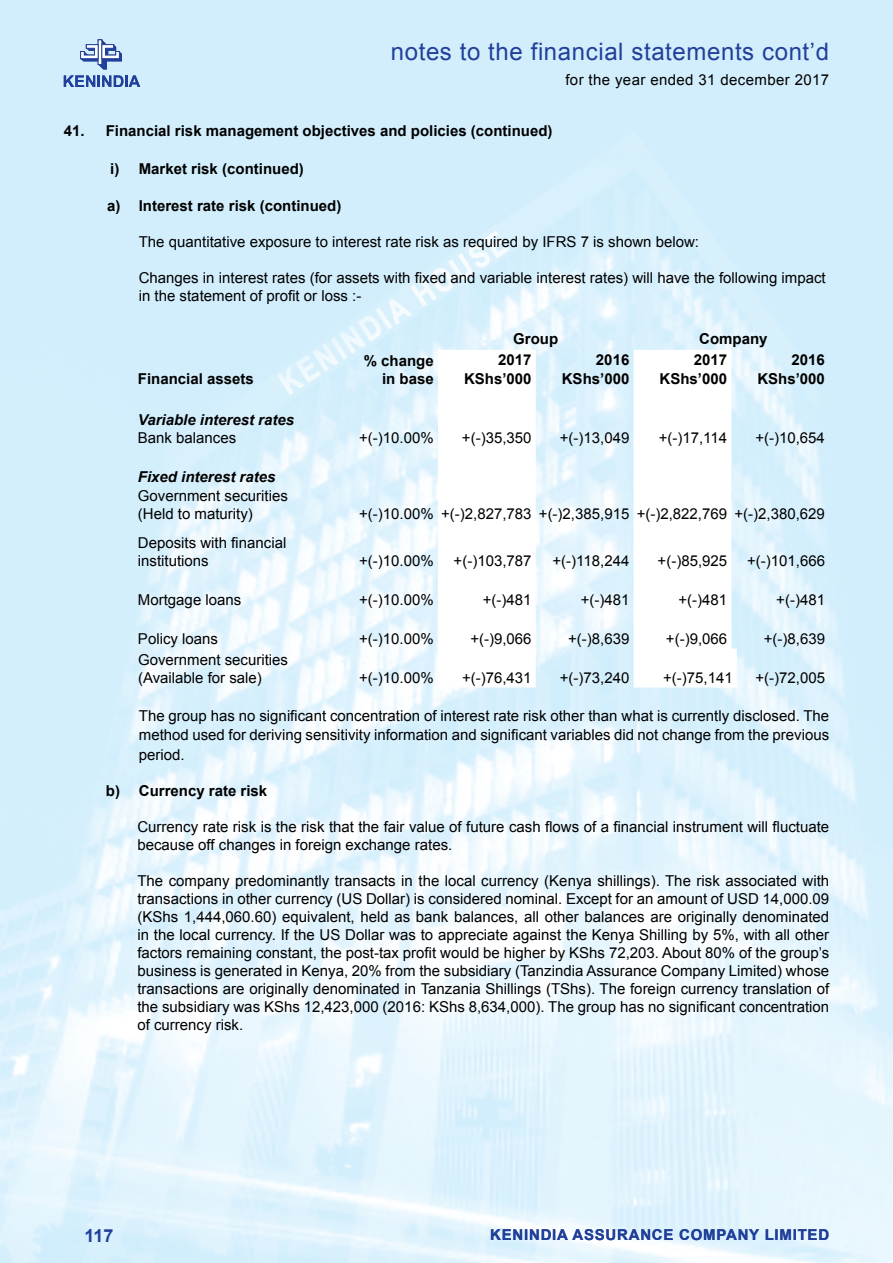
<style>
.page{position:relative;width:893px;height:1263px;background:#fff}
.page>*{position:absolute;margin:0;border:0;box-sizing:border-box;transform-origin:0 0}
.t1{font:24px "Arial";letter-spacing:.025em;color:#21409a}
.t2{font:700 18px "Arial";color:#21409a}
.t3{font:15px/18px "Arial";color:#000}
.t4{font:700 15px/18px "Arial";color:#000;text-align:right}
.t5{font:italic 700 15px "Arial";color:#000}
.t6{font:700 15px "Arial";letter-spacing:.05em;color:#21409a}
.t7{font:15px "Arial";letter-spacing:.025em;color:#000}
</style>
<div class="page">
<img style="left:0;top:0;width:893px;height:1263px">
<svg style="left:80px;top:40px;width:42px;height:29px"></svg>
<svg style="left:64px;top:75px;width:76px;height:12px"></svg>
<svg style="left:438px;top:350px;width:299px;height:337px"></svg>
<h1 class="t1" style="left:391px;top:36px;width:440px">notes to the financial statements cont’d</h1>
<p class="t7" style="left:565px;top:70px;width:265px">for the year ended 31 december 2017</p>
<p class="t4" style="left:64px;top:123px;width:490px">41. Financial risk management objectives and policies (continued)</p>
<p class="t4" style="left:110px;top:160px;width:195px">i) Market risk (continued)</p>
<p class="t4" style="left:107px;top:198px;width:236px">a) Interest rate risk (continued)</p>
<p class="t3" style="left:139px;top:233px;width:562px">The quantitative exposure to interest rate risk as required by IFRS 7 is shown below:</p>
<p class="t3" style="left:139px;top:269px;width:688px">Changes in interest rates (for assets with fixed and variable interest rates) will have the following impact in the statement of profit or loss :-</p>
<p class="t4" style="left:513px;top:330px;width:46px">Group</p>
<p class="t4" style="left:699px;top:330px;width:70px">Company</p>
<p class="t4" style="left:364px;top:353px;width:72px">% change in base</p>
<p class="t4" style="left:498px;top:351px;width:35px">2017</p>
<p class="t4" style="left:596px;top:351px;width:35px">2016</p>
<p class="t4" style="left:694px;top:351px;width:35px">2017</p>
<p class="t4" style="left:792px;top:351px;width:35px">2016</p>
<p class="t4" style="left:138px;top:371px;width:117px">Financial assets</p>
<p class="t4" style="left:464px;top:371px;width:69px">KShs’000</p>
<p class="t4" style="left:562px;top:371px;width:69px">KShs’000</p>
<p class="t4" style="left:660px;top:371px;width:69px">KShs’000</p>
<p class="t4" style="left:757px;top:371px;width:69px">KShs’000</p>
<p class="t5" style="left:138px;top:410px;width:158px">Variable interest rates</p>
<p class="t3" style="left:138px;top:429px;width:100px">Bank balances</p>
<p class="t3" style="left:359px;top:429px;width:76px">+(-)10.00%</p>
<p class="t3" style="left:462px;top:429px;width:71px">+(-)35,350</p>
<p class="t3" style="left:560px;top:429px;width:71px">+(-)13,049</p>
<p class="t3" style="left:659px;top:429px;width:70px">+(-)17,114</p>
<p class="t3" style="left:755px;top:429px;width:71px">+(-)10,654</p>
<p class="t5" style="left:138px;top:467px;width:139px">Fixed interest rates</p>
<p class="t3" style="left:138px;top:487px;width:152px">Government securities (Held to maturity)</p>
<p class="t3" style="left:359px;top:505px;width:467px">+(-)10.00% +(-)2,827,783 +(-)2,385,915 +(-)2,822,769 +(-)2,380,629</p>
<p class="t3" style="left:138px;top:534px;width:150px">Deposits with financial institutions</p>
<p class="t3" style="left:359px;top:552px;width:76px">+(-)10.00%</p>
<p class="t3" style="left:454px;top:552px;width:79px">+(-)103,787</p>
<p class="t3" style="left:553px;top:552px;width:78px">+(-)118,244</p>
<p class="t3" style="left:658px;top:552px;width:71px">+(-)85,925</p>
<p class="t3" style="left:747px;top:552px;width:79px">+(-)101,666</p>
<p class="t3" style="left:138px;top:591px;width:105px">Mortgage loans</p>
<p class="t3" style="left:359px;top:591px;width:76px">+(-)10.00%</p>
<p class="t3" style="left:483px;top:591px;width:50px">+(-)481</p>
<p class="t3" style="left:581px;top:591px;width:50px">+(-)481</p>
<p class="t3" style="left:678px;top:591px;width:50px">+(-)481</p>
<p class="t3" style="left:776px;top:591px;width:50px">+(-)481</p>
<p class="t3" style="left:138px;top:630px;width:82px">Policy loans</p>
<p class="t3" style="left:359px;top:630px;width:76px">+(-)10.00%</p>
<p class="t3" style="left:470px;top:630px;width:63px">+(-)9,066</p>
<p class="t3" style="left:568px;top:630px;width:63px">+(-)8,639</p>
<p class="t3" style="left:666px;top:630px;width:63px">+(-)9,066</p>
<p class="t3" style="left:764px;top:630px;width:63px">+(-)8,639</p>
<p class="t3" style="left:138px;top:651px;width:152px">Government securities (Available for sale)</p>
<p class="t3" style="left:359px;top:669px;width:76px">+(-)10.00%</p>
<p class="t3" style="left:462px;top:669px;width:71px">+(-)76,431</p>
<p class="t3" style="left:560px;top:669px;width:71px">+(-)73,240</p>
<p class="t3" style="left:663px;top:669px;width:71px">+(-)75,141</p>
<p class="t3" style="left:755px;top:669px;width:71px">+(-)72,005</p>
<p class="t3" style="left:139px;top:706px;width:692px;line-height:19.5px;text-align:justify">The group has no significant concentration of interest rate risk other than what is currently disclosed. The method used for deriving sensitivity information and significant variables did not change from the previous period.</p>
<p class="t4" style="left:106px;top:782px;width:163px">b) Currency rate risk</p>
<p class="t3" style="left:137px;top:817px;width:693px">Currency rate risk is the risk that the fair value of future cash flows of a financial instrument will fluctuate because off changes in foreign exchange rates.</p>
<p class="t3" style="left:137px;top:871px;width:693px;text-align:justify">The company predominantly transacts in the local currency (Kenya shillings). The risk associated with transactions in other currency (US Dollar) is considered nominal. Except for an amount of USD 14,000.09 (KShs 1,444,060.60) equivalent, held as bank balances, all other balances are originally denominated in the local currency. If the US Dollar was to appreciate against the Kenya Shilling by 5%, with all other factors remaining constant, the post-tax profit would be higher by KShs 72,203. About 80% of the group’s business is generated in Kenya, 20% from the subsidiary (Tanzindia Assurance Company Limited) whose transactions are originally denominated in Tanzania Shillings (TShs). The foreign currency translation of the subsidiary was KShs 12,423,000 (2016: KShs 8,634,000). The group has no significant concentration of currency risk.</p>
<p class="t2" style="left:85px;top:1223px;width:31px">117</p>
<p class="t6" style="left:490px;top:1225px;width:340px">KENINDIA ASSURANCE COMPANY LIMITED</p>
</div>
